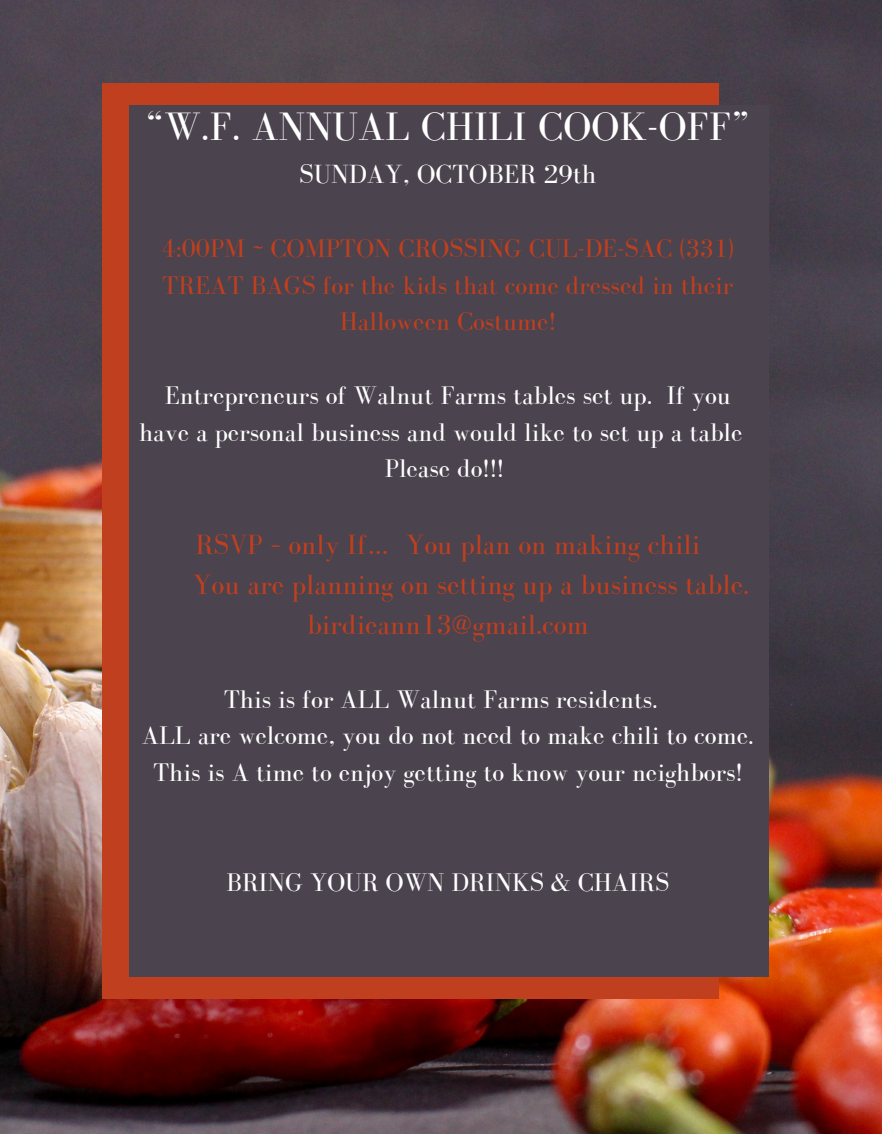
<style>
.page{position:relative;width:882px;height:1134px;background:#fff}
.page>*{position:absolute;margin:0;border:0;box-sizing:border-box;transform-origin:0 0}
.t1{font:40.77px "Bodoni FLF";color:#fff}
.t2{font:28.7px "Bodoni FLF";color:#c03f1e}
.t3{font:27.04px "Bodoni FLF";color:#fff}
.t4{font:26.25px/36.8px "Bodoni FLF";color:#fff;text-align:center}
.t5{font:26.25px/36.8px "Bodoni FLF";color:#fefefe;text-align:center}
.t6{font:26.25px/36.8px "Bodoni FLF";color:#c03f1e;text-align:center}
</style>
<div class="page">
<img style="left:0;top:0;width:882px;height:1134px">
<div style="left:102px;top:83px;width:616px;height:916px;background:#c03f1e"></div>
<div style="left:129px;top:106px;width:640px;height:871px;background:#4b434e"></div>
<p class="t1" style="left:146px;top:104px;width:605px">“W.F. ANNUAL CHILI COOK-OFF”</p>
<p class="t3" style="left:299px;top:159px;width:299px">SUNDAY, OCTOBER 29th</p>
<p class="t6" style="left:162px;top:230px;width:574px">4:00PM ~ COMPTON CROSSING CUL-DE-SAC (331)</p>
<p class="t6" style="left:162px;top:266px;width:573px">TREAT BAGS for the kids that come dressed in their<br>Halloween Costume!</p>
<p class="t5" style="left:139px;top:377px;width:605px">Entrepreneurs of Walnut Farms tables set up. If you have a personal business and would like to set up a table<br>Please do!!!</p>
<p class="t2" style="left:196px;top:528px;width:506px">RSVP – only If… You plan on making chili</p>
<p class="t2" style="left:193px;top:568px;width:558px">You are planning on setting up a business table.</p>
<p class="t2" style="left:307px;top:609px;width:283px">birdieann13@gmail.com</p>
<p class="t4" style="left:224px;top:681px;width:436px">This is for ALL Walnut Farms residents.</p>
<p class="t4" style="left:142px;top:717px;width:613px">ALL are welcome, you do not need to make chili to come.<br>This is A time to enjoy getting to know your neighbors!</p>
<p class="t4" style="left:226px;top:864px;width:444px">BRING YOUR OWN DRINKS &amp; CHAIRS</p>
</div>
